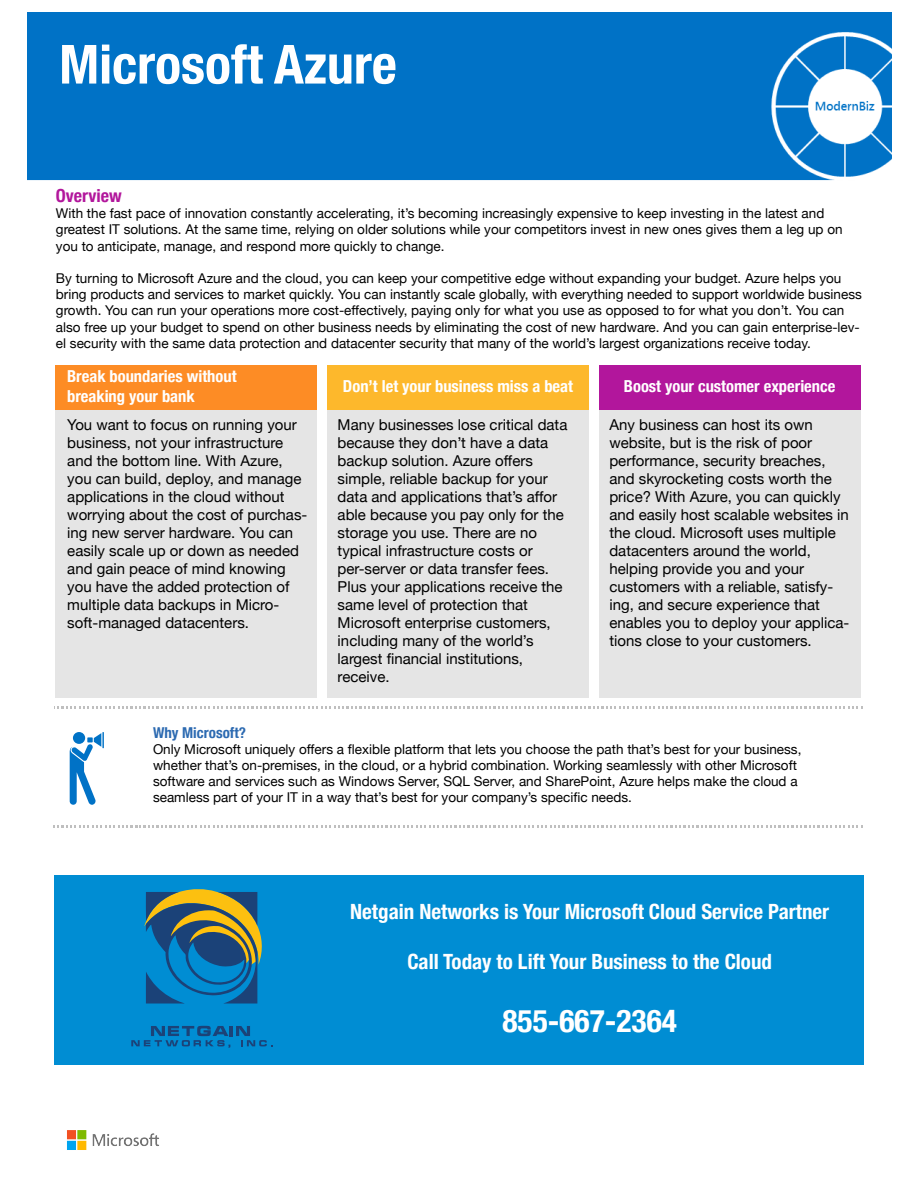
<style>
.page{position:relative;width:918px;height:1188px;background:#fff}
.page>*{position:absolute;margin:0;border:0;box-sizing:border-box;transform-origin:0 0}
.t1{font:700 condensed 54px "Helvetica Neue";color:#fff}
.t2{font:700 condensed 31.5px "Helvetica Neue";color:#fff}
.t3{font:700 condensed 21px "Helvetica Neue";color:#fff}
.t4{font:700 condensed 18px "Helvetica Neue";color:#b2169c}
.t5{font:700 condensed 16.5px/19.8px "Helvetica Neue";color:#fff}
.t6{font:15px/18px "Helvetica Neue";color:#000}
.t7{font:700 condensed 15px "Helvetica Neue";color:#2c6ab1}
.t8{font:13.5px/16.2px "Helvetica Neue";color:#000}
</style>
<div class="page">
<img style="left:67px;top:1130px;width:92px;height:20px">
<div style="left:27px;top:13px;width:864px;height:167px;background:#0072c6"></div>
<svg style="left:54px;top:706px;width:809px;height:2px"></svg>
<svg style="left:53px;top:826px;width:810px;height:2px"></svg>
<div style="left:54px;top:875px;width:810px;height:190px;background:#008dd3"></div>
<svg style="left:70px;top:732px;width:34px;height:73px"></svg>
<div style="left:55px;top:365px;width:262px;height:332px;background:#e5e5e5"></div>
<div style="left:327px;top:365px;width:262px;height:332px;background:#e5e5e5"></div>
<div style="left:599px;top:365px;width:262px;height:332px;background:#e5e5e5"></div>
<div style="left:55px;top:365px;width:262px;height:45px;background:#fd8c25"></div>
<div style="left:327px;top:365px;width:262px;height:45px;background:#fdb82c"></div>
<div style="left:599px;top:365px;width:262px;height:45px;background:#b2169c"></div>
<svg style="left:131px;top:1026px;width:142px;height:22px"></svg>
<svg style="left:144px;top:889px;width:118px;height:115px"></svg>
<h1 class="t1" style="left:59px;top:20px;width:339px">Microsoft Azure</h1>
<h3 class="t4" style="left:56px;top:181px;width:67px">Overview</h3>
<p class="t8" style="left:56px;top:206px;width:788px">With the fast pace of innovation constantly accelerating, it’s becoming increasingly expensive to keep investing in the latest and greatest IT solutions. At the same time, relying on older solutions while your competitors invest in new ones gives them a leg up on you to anticipate, manage, and respond more quickly to change.</p>
<p class="t8" style="left:56px;top:271px;width:807px">By turning to Microsoft Azure and the cloud, you can keep your competitive edge without expanding your budget. Azure helps you bring products and services to market quickly. You can instantly scale globally, with everything needed to support worldwide business growth. You can run your operations more cost-effectively, paying only for what you use as opposed to for what you don’t. You can also free up your budget to spend on other business needs by eliminating the cost of new hardware. And you can gain enterprise-lev&shy;el security with the same data protection and datacenter security that many of the world’s largest organizations receive today.</p>
<p class="t5" style="left:67px;top:365px;width:171px">Break boundaries without breaking your bank</p>
<p class="t5" style="left:343px;top:375px;width:232px">Don’t let your business miss a beat</p>
<p class="t5" style="left:624px;top:375px;width:213px">Boost your customer experience</p>
<p class="t6" style="left:67px;top:417px;width:242px">You want to focus on running your business, not your infrastructure and the bottom line. With Azure, you can build, deploy, and manage applications in the cloud without worrying about the cost of purchas&shy;ing new server hardware. You can easily scale up or down as needed and gain peace of mind knowing you have the added protection of multiple data backups in Micro&shy;soft-managed datacenters.</p>
<p class="t6" style="left:338px;top:417px;width:231px">Many businesses lose critical data because they don’t have a data backup solution. Azure offers simple, reliable backup for your data and applications that’s affor able because you pay only for the storage you use. There are no typical infrastructure costs or per-server or data transfer fees.<br>Plus your applications receive the same level of protection that<br>Microsoft enterprise customers, including many of the world’s largest financial institutions, receive.</p>
<p class="t6" style="left:609px;top:417px;width:242px">Any business can host its own website, but is the risk of poor performance, security breaches, and skyrocketing costs worth the price? With Azure, you can quickly and easily host scalable websites in the cloud. Microsoft uses multiple datacenters around the world, helping provide you and your customers with a reliable, satisfy&shy;ing, and secure experience that enables you to deploy your applica&shy;tions close to your customers.</p>
<p class="t7" style="left:153px;top:720px;width:94px">Why Microsoft?</p>
<p class="t8" style="left:153px;top:742px;width:650px">Only Microsoft uniquely offers a flexible platform that lets you choose the path that’s best for your business, whether that’s on-premises, in the cloud, or a hybrid combination. Working seamlessly with other Microsoft software and services such as Windows Server, SQL Server, and SharePoint, Azure helps make the cloud a seamless part of your IT in a way that’s best for your company’s specific needs.</p>
<h3 class="t3" style="left:350px;top:894px;width:481px">Netgain Networks is Your Microsoft Cloud Service Partner</h3>
<h3 class="t3" style="left:407px;top:944px;width:366px">Call Today to Lift Your Business to the Cloud</h3>
<h2 class="t2" style="left:502px;top:995px;width:176px">855-667-2364</h2>
</div>
